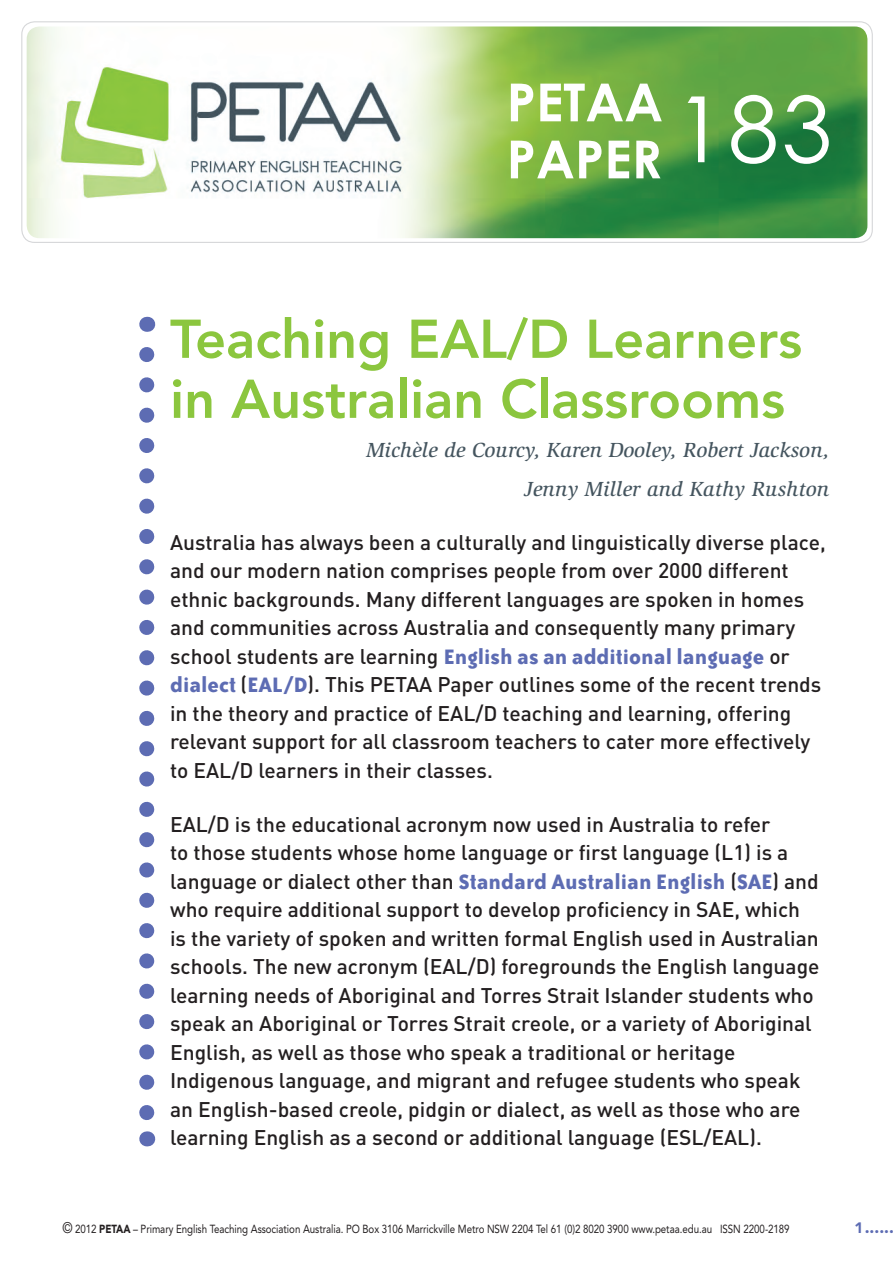
<style>
.page{position:relative;width:893px;height:1263px;background:#fff}
.page>*{position:absolute;margin:0;border:0;box-sizing:border-box;transform-origin:0 0}
.t1{font:800 54px/60px "Avenir";color:#8bc63e}
.t2{font:700 52.5px/57px "Century Gothic";color:#fff}
.t3{font:700 24px "Bailey Sans ITC";color:#5d6cb3}
.t4{font:500 21px/28.5px "DIN";color:#231f20}
.t5{font:italic 500 21px/39px "Slimbach";letter-spacing:.01em;color:#45555f;text-align:right}
.t6{font:900 16.5px "Avenir";color:#5d6cb3}
.t7{font:11.7px "Avenir";letter-spacing:-.005em;color:#231f20;scale:.83 1}
.s1{font-family:"DIN";font-weight:500;font-size:21px;color:#231f20}
.s2{font-family:"Bailey Sans ITC";font-weight:700;font-size:24px;color:#5d6cb3}
.s3{font-size:15.3px}
.s4{font-weight:900}
.s5{font-size:15px}
</style>
<div class="page">
<div style="left:21px;top:21px;width:852px;height:222px;border:1px solid #d6d7d9;border-radius:13px"></div>
<img style="left:27px;top:26px;width:840px;height:212px">
<svg style="left:139px;top:354px;width:15px;height:766px"></svg>
<svg style="left:147px;top:317px;width:1px;height:15px"></svg>
<svg style="left:147px;top:1131px;width:1px;height:15px"></svg>
<h2 class="t2" style="left:507px;top:71px;width:327px">PETAA<br>PAPER <sup>183</sup></h2>
<h1 class="t1" style="left:170px;top:309px;width:634px">Teaching EAL/D Learners in Australian Classrooms</h1>
<p class="t5" style="left:366px;top:430px;width:464px">Michèle de Courcy, Karen Dooley, Robert Jackson,<br>Jenny Miller and Kathy Rushton</p>
<p class="t4" style="left:170px;top:527px;width:657px">Australia has always been a culturally and linguistically diverse place, and our modern nation comprises people from over 2000 different ethnic backgrounds. Many different languages are spoken in homes and communities across Australia and consequently many primary</p>
<p class="t3" style="left:170px;top:643px;width:621px"><span class="s1">school students are learning</span> English as an additional language <span class="s1">or</span></p>
<p class="t4" style="left:170px;top:670px;width:653px"><span class="s2">dialect</span> (<span class="s2">EAL/D</span>). This PETAA Paper outlines some of the recent trends in the theory and practice of EAL/D teaching and learning, offering relevant support for all classroom teachers to cater more effectively to EAL/D learners in their classes.</p>
<p class="t4" style="left:170px;top:809px;width:651px">EAL/D is the educational acronym now used in Australia to refer<br>to those students whose home language or first language (L1) is a language or dialect other than <span class="s2">Standard Australian English</span> (<span class="s2">SAE</span>) and who require additional support to develop proficiency in SAE, which is the variety of spoken and written formal English used in Australian schools. The new acronym (EAL/D) foregrounds the English language learning needs of Aboriginal and Torres Strait Islander students who speak an Aboriginal or Torres Strait creole, or a variety of Aboriginal English, as well as those who speak a traditional or heritage Indigenous language, and migrant and refugee students who speak an English-based creole, pidgin or dialect, as well as those who are learning English as a second or additional language (ESL/EAL).</p>
<p class="t7" style="left:62px;top:1222px;width:878px"><span class="s3">©</span> 2012 <span class="s4">PETAA</span> – Primary English Teaching Association Australia. PO Box 3106 Marrickville Metro NSW 2204 Tel 61 (0)2 8020 3900 www.petaa.edu.au ISSN 2200-2189</p>
<p class="t6" style="left:854px;top:1217px;width:41px"><span class="s5">1</span>......</p>
</div>
